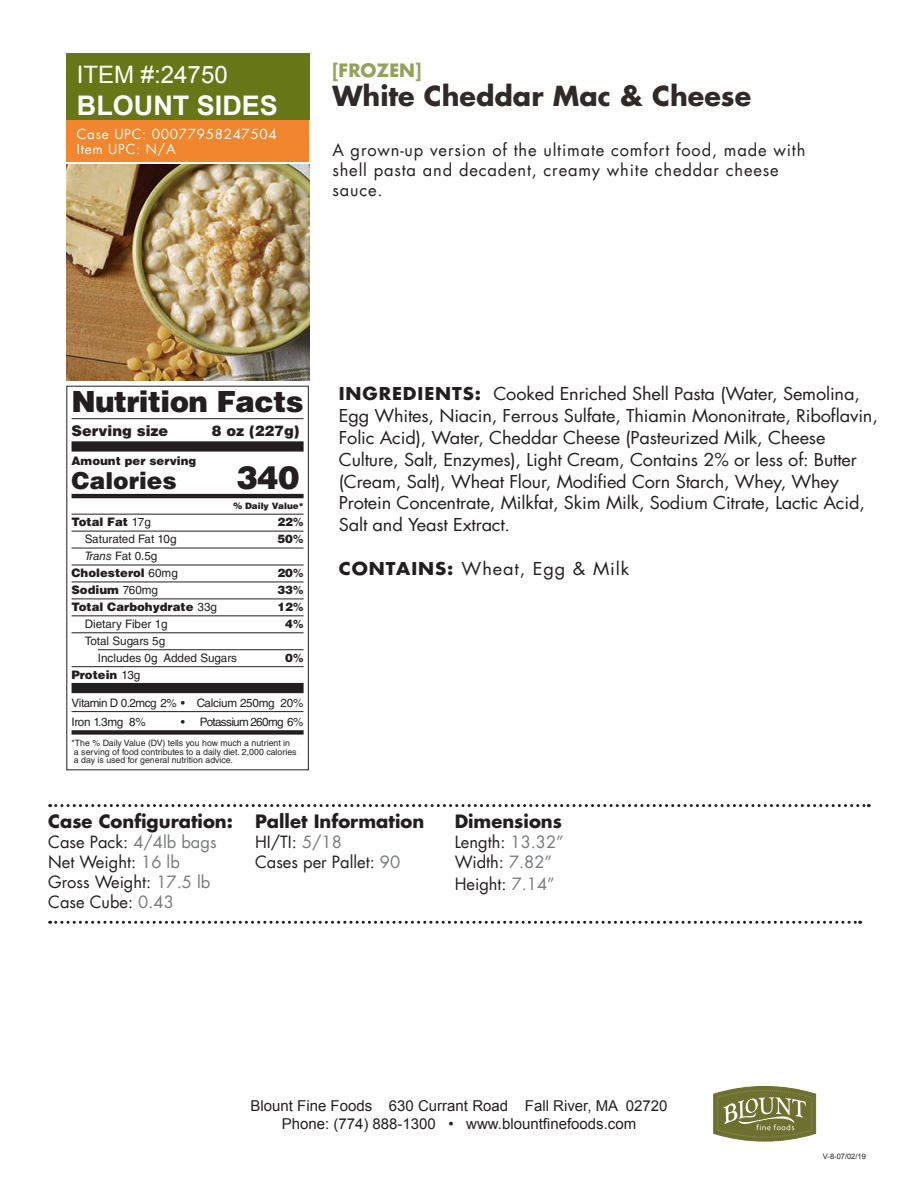
<style>
.page{position:relative;width:918px;height:1188px;background:#fff}
.page>*{position:absolute;margin:0;border:0;box-sizing:border-box;transform-origin:0 0}
.t1{font:900 32.1px "Helvetica LT Std";color:#231f20}
.t2{font:900 29.25px "Helvetica LT Std";letter-spacing:-.02em;color:#231f20}
.t3{font:700 27px "Futura";color:#302a28}
.t4{font:700 27px "Arial";color:#fff}
.t5{font:24px "Arial";color:#fff}
.t6{font:900 23.4px "Helvetica LT Std";color:#231f20}
.t7{font:700 18px "Futura";color:#231f20}
.t8{font:700 18px "Futura";color:#95a05e}
.t9{font:17.4px/21.9px "Futura";letter-spacing:-.01em;color:#231f20;scale:1.05 1}
.t10{font:17.4px "Futura";letter-spacing:.05em;color:#231f20;scale:1.05 1}
.t11{font:16.5px/19.8px "Futura";color:#231f20}
.t12{font:16.5px/19.8px "Futura";letter-spacing:.05em;color:#231f20}
.t13{font:15px/18px "Arial";color:#231f20;text-align:center}
.t14{font:900 14.55px "Helvetica LT Std";color:#231f20}
.t15{font:13.5px/15px "Futura";letter-spacing:.05em;color:#fff}
.t16{font:900 11.7px "Helvetica LT Std";color:#231f20}
.t17{font:11.7px/17px "Helvetica LT Std";letter-spacing:-.02em;color:#231f20}
.t18{font:11.7px/17px "Helvetica LT Std";color:#231f20}
.t19{font:11.7px "Helvetica LT Std";letter-spacing:-.055em;color:#231f20}
.t20{font:8.7px/8.7px "Helvetica LT Std";color:#231f20}
.t21{font:900 8.7px "Helvetica LT Std";color:#231f20}
.t22{font:7.5px "Arial";color:#231f20}
.s1{font-weight:400}
.s2{font-weight:700}
.s3{font-style:italic}
.s4{font-weight:900}
.s5{color:#76787b}
</style>
<div class="page">
<div style="left:66px;top:54px;width:243px;height:66px;background:#677717"></div>
<img style="left:66px;top:164px;width:243px;height:216px">
<svg style="left:713px;top:1086px;width:103px;height:55px;background:#898c57"></svg>
<div style="left:66px;top:120px;width:243px;height:41px;background:#f1862e"></div>
<svg style="left:50px;top:804px;width:819px;height:3px"></svg>
<svg style="left:50px;top:921px;width:811px;height:3px"></svg>
<hr style="left:72px;top:418px;width:232px;height:1px;background:#231f20">
<div style="left:72px;top:441px;width:232px;height:11px;background:#231f20"></div>
<hr style="left:72px;top:494px;width:232px;height:4px;background:#231f20">
<hr style="left:72px;top:514px;width:232px;height:1px;background:#231f20">
<hr style="left:72px;top:531px;width:232px;height:1px;background:#231f20">
<hr style="left:72px;top:548px;width:232px;height:1px;background:#231f20">
<hr style="left:72px;top:565px;width:232px;height:1px;background:#231f20">
<hr style="left:72px;top:582px;width:232px;height:1px;background:#231f20">
<hr style="left:72px;top:599px;width:232px;height:1px;background:#231f20">
<hr style="left:72px;top:616px;width:232px;height:1px;background:#231f20">
<hr style="left:72px;top:633px;width:232px;height:1px;background:#231f20">
<hr style="left:98px;top:649px;width:206px;height:1px;background:#231f20">
<hr style="left:72px;top:666px;width:232px;height:1px;background:#231f20">
<div style="left:72px;top:683px;width:232px;height:10px;background:#231f20"></div>
<hr style="left:72px;top:711px;width:232px;height:1px;background:#231f20">
<div style="left:72px;top:730px;width:232px;height:5px;background:#231f20"></div>
<div style="left:66px;top:386px;width:243px;height:384px;border:1px solid #231f20"></div>
<h3 class="t5" style="left:77px;top:59px;width:152px">ITEM #:24750</h3>
<h3 class="t4" style="left:77px;top:87px;width:203px">BLOUNT SIDES</h3>
<p class="t15" style="left:77px;top:126px;width:202px">Case UPC: 00077958247504<br>Item UPC: N/A</p>
<p class="t8" style="left:332px;top:57px;width:91px">[FROZEN]</p>
<h3 class="t3" style="left:332px;top:77px;width:420px">White Cheddar Mac &amp; Cheese</h3>
<p class="t12" style="left:332px;top:140px;width:475px">A grown-up version of the ultimate comfort food, made with shell pasta and decadent, creamy white cheddar cheese sauce.</p>
<h2 class="t2" style="left:72px;top:382px;width:234px">Nutrition Facts</h2>
<p class="t14" style="left:72px;top:421px;width:98px">Serving size</p>
<p class="t14" style="left:212px;top:421px;width:89px">8 oz (227g)</p>
<p class="t16" style="left:72px;top:453px;width:126px">Amount per serving</p>
<h3 class="t6" style="left:72px;top:465px;width:107px">Calories</h3>
<h1 class="t1" style="left:236px;top:456px;width:65px">340</h1>
<p class="t21" style="left:233px;top:500px;width:72px">% Daily Value*</p>
<p class="t16" style="left:72px;top:514px;width:81px">Total Fat <span class="s1">17g</span></p>
<p class="t16" style="left:278px;top:514px;width:27px">22<span class="s2">%</span></p>
<p class="t18" style="left:85px;top:530px;width:93px">Saturated Fat 10g</p>
<p class="t16" style="left:278px;top:531px;width:27px">50<span class="s2">%</span></p>
<p class="t17" style="left:72px;top:547px;width:108px;text-indent:13px"><span class="s3">Trans</span> Fat 0.5g<br><span class="s4">Cholesterol</span> 60mg</p>
<p class="t16" style="left:278px;top:565px;width:27px">20<span class="s2">%</span></p>
<p class="t16" style="left:72px;top:582px;width:88px">Sodium <span class="s1">760mg</span></p>
<p class="t16" style="left:278px;top:582px;width:27px">33<span class="s2">%</span></p>
<p class="t16" style="left:72px;top:599px;width:147px">Total Carbohydrate <span class="s1">33g</span></p>
<p class="t16" style="left:278px;top:599px;width:27px">12<span class="s2">%</span></p>
<p class="t18" style="left:85px;top:615px;width:85px">Dietary Fiber 1g</p>
<p class="t16" style="left:285px;top:616px;width:20px">4<span class="s2">%</span></p>
<p class="t18" style="left:98px;top:632px;width:141px;text-indent:-13px">Total Sugars 5g<br>Includes 0g Added Sugars</p>
<p class="t16" style="left:285px;top:650px;width:20px">0<span class="s2">%</span></p>
<p class="t16" style="left:72px;top:667px;width:70px">Protein <span class="s1">13g</span></p>
<p class="t17" style="left:72px;top:693px;width:233px;line-height:19px">Vitamin D 0.2mcg 2% • Calcium 250mg 20%<br>Iron 1.3mg 8%</p>
<p class="t19" style="left:181px;top:715px;width:124px">• Potassium 260mg 6%</p>
<p class="t20" style="left:72px;top:738px;width:227px">*The % Daily Value (DV) tells you how much a nutrient in a serving of food contributes to a daily diet. 2,000 calories a day is used for general nutrition advice.</p>
<p class="t9" style="left:339px;top:383px;width:515px"><span class="s2">INGREDIENTS:</span> Cooked Enriched Shell Pasta (Water, Semolina, Egg Whites, Niacin, Ferrous Sulfate, Thiamin Mononitrate, Riboflavin, Folic Acid), Water, Cheddar Cheese (Pasteurized Milk, Cheese Culture, Salt, Enzymes), Light Cream, Contains 2% or less of: Butter (Cream, Salt), Wheat Flour, Modified Corn Starch, Whey, Whey Protein Concentrate, Milkfat, Skim Milk, Sodium Citrate, Lactic Acid, Salt and Yeast Extract.</p>
<p class="t10" style="left:339px;top:556px;width:278px"><span class="s2">CONTAINS:</span> Wheat, Egg &amp; Milk</p>
<p class="t7" style="left:48px;top:809px;width:186px">Case Configuration:</p>
<p class="t11" style="left:48px;top:832px;width:170px">Case Pack: <span class="s5">4/4lb bags<br></span>Net Weight: <span class="s5">16 lb<br></span>Gross Weight: <span class="s5">17.5 lb<br></span>Case Cube: <span class="s5">0.43</span></p>
<p class="t7" style="left:255px;top:809px;width:171px">Pallet Information</p>
<p class="t11" style="left:255px;top:832px;width:147px">HI/TI: <span class="s5">5/18<br></span>Cases per Pallet: <span class="s5">90</span></p>
<p class="t7" style="left:455px;top:809px;width:109px">Dimensions</p>
<p class="t11" style="left:455px;top:832px;width:111px">Length: <span class="s5">13.32”<br></span>Width: <span class="s5">7.82”</span></p>
<p class="t11" style="left:455px;top:873px;width:102px">Height: <span class="s5">7.14”</span></p>
<p class="t13" style="left:251px;top:1097px;width:418px">Blount Fine Foods 630 Currant Road Fall River, MA 02720<br>Phone: (774) 888-1300 • www.blountfinefoods.com</p>
<p class="t22" style="left:823px;top:1151px;width:44px">V-8-07/02/19</p>
</div>
